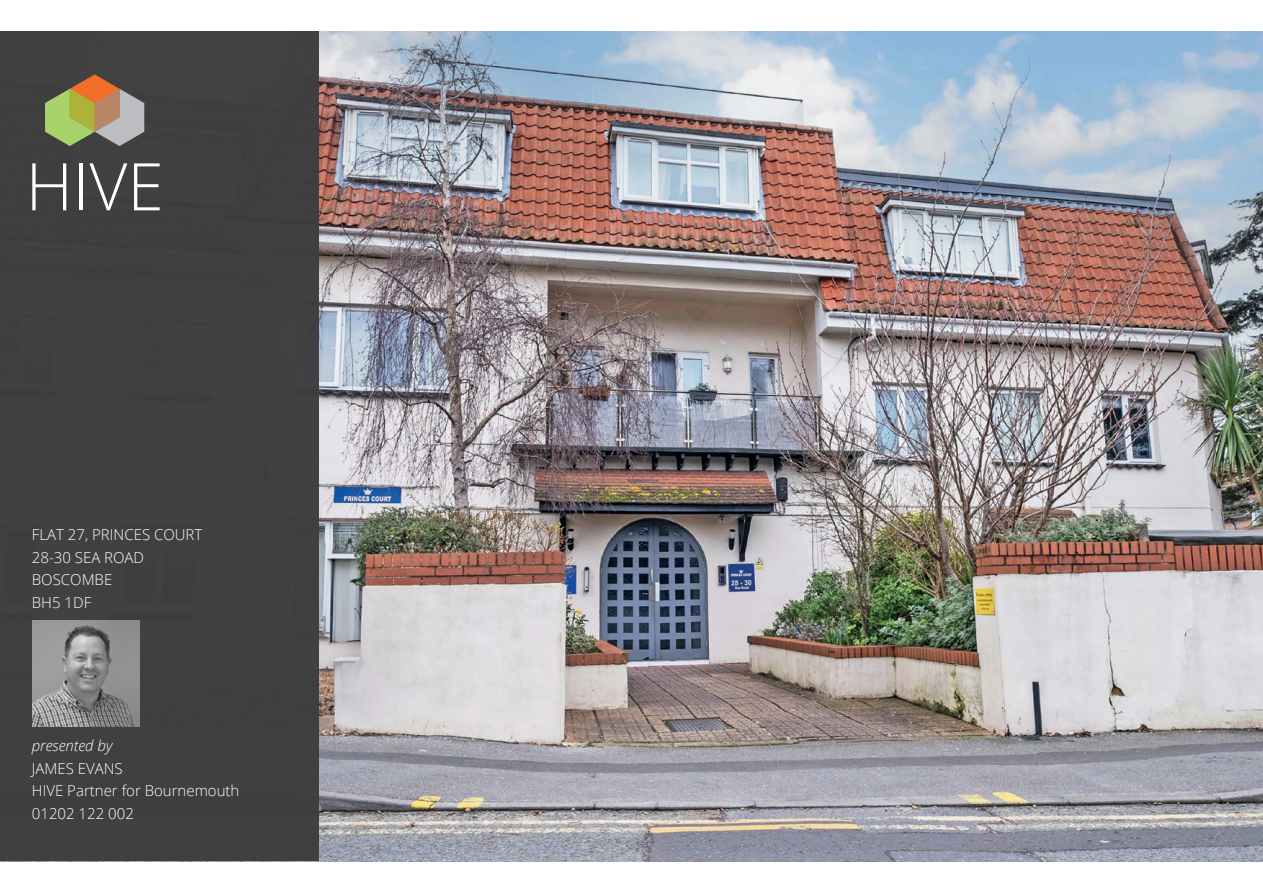
<style>
.page{position:relative;width:1263px;height:893px;background:#fff}
.page>*{position:absolute;margin:0;border:0;box-sizing:border-box;transform-origin:0 0}
.t1{font:300 65.7px "Open Sans";color:#fff}
.t2{font:300 15px/22.5px "Open Sans";color:#fff}
.t3{font:italic 300 15px "Open Sans";color:#fff}
</style>
<div class="page">
<img style="left:319px;top:32px;width:944px;height:829px">
<div style="left:0;top:32px;width:319px;height:829px;background:#3e3e3f"></div>
<svg style="left:45px;top:74px;width:99px;height:72px"></svg>
<img style="left:33px;top:620px;width:106px;height:107px">
<p class="t1" style="left:26px;top:141px;width:139px">HIVE</p>
<p class="t2" style="left:32px;top:523px;width:172px">FLAT 27, PRINCES COURT<br>28-30 SEA ROAD<br>BOSCOMBE</p>
<p class="t2" style="left:32px;top:591px;width:61px">BH5 1DF</p>
<p class="t3" style="left:32px;top:735px;width:82px">presented by</p>
<p class="t2" style="left:32px;top:756px;width:92px">JAMES EVANS</p>
<p class="t2" style="left:32px;top:779px;width:209px">HIVE Partner for Bournemouth<br>01202 122 002</p>
</div>
